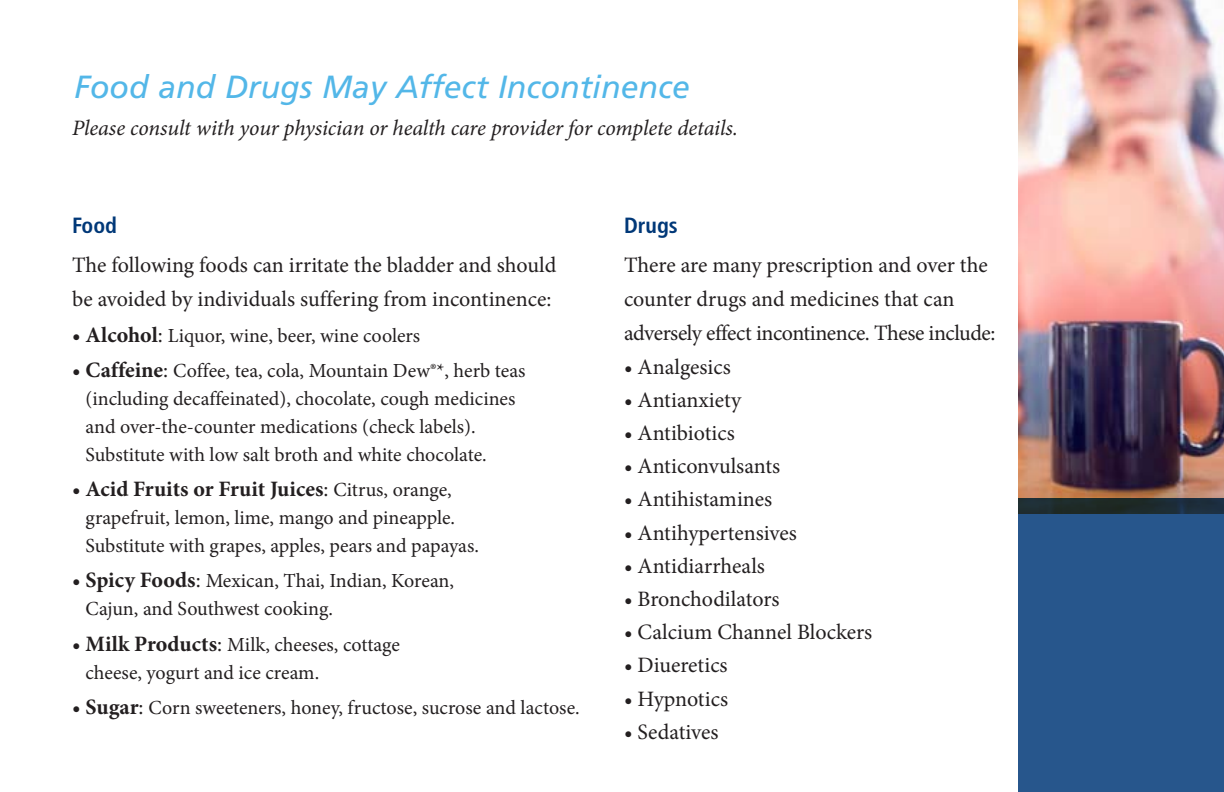
<style>
.page{position:relative;width:1224px;height:792px;background:#fff}
.page>*{position:absolute;margin:0;border:0;box-sizing:border-box;transform-origin:0 0}
.t1{font:italic 32px "Frutiger LT Std";color:#53b7e8}
.t2{font:22px/34px "Minion Pro";letter-spacing:-.005em;color:#231f20}
.t3{font:italic 22px "Minion Pro";letter-spacing:-.01em;color:#231f20}
.t4{font:700 22px "Minion Pro";color:#231f20}
.t5{font:700 condensed 22px "Frutiger LT Std";color:#003878}
.t6{font:20px/28px "Minion Pro";color:#231f20}
.s1{font-size:22px}
.s2{font-weight:700;font-size:22px}
.s3{font-weight:400}
.s4{font-weight:400;font-size:20px}
</style>
<div class="page">
<img style="left:1018px;top:0;width:206px;height:499px">
<div style="left:1018px;top:499px;width:206px;height:293px;background:#27568c"></div>
<h1 class="t1" style="left:74px;top:68px;width:618px">Food and Drugs May Affect Incontinence</h1>
<p class="t3" style="left:72px;top:113px;width:668px">Please consult with your physician or health care provider for complete details.</p>
<p class="t5" style="left:72px;top:212px;width:47px">Food</p>
<p class="t2" style="left:72px;top:249px;width:486px">The following foods can irritate the bladder and should be avoided by individuals suffering from incontinence:</p>
<p class="t6" style="left:72px;top:321px;width:350px"><span class="s1">•</span> <span class="s2">Alcohol</span><span class="s1">:</span> Liquor, wine, beer, wine coolers</p>
<p class="t6" style="left:86px;top:357px;width:441px;text-indent:-14px"><span class="s1">•</span> <span class="s2">Caffeine</span><span class="s1">:</span> Coffee, tea, cola, Mountain Dew®*, herb teas (including decaffeinated), chocolate, cough medicines and over-the-counter medications (check labels).<br>Substitute with low salt broth and white chocolate.</p>
<p class="t4" style="left:72px;top:474px;width:381px"><span class="s3">•</span> Acid Fruits or Fruit Juices<span class="s3">:</span> <span class="s4">Citrus, orange,</span></p>
<p class="t6" style="left:86px;top:504px;width:395px">grapefruit, lemon, lime, mango and pineapple.<br>Substitute with grapes, apples, pears and papayas.</p>
<p class="t6" style="left:86px;top:567px;width:370px;text-indent:-14px"><span class="s1">•</span> <span class="s2">Spicy Foods</span><span class="s1">:</span> Mexican, Thai, Indian, Korean,<br>Cajun, and Southwest cooking.</p>
<p class="t6" style="left:86px;top:630px;width:316px;text-indent:-14px"><span class="s1">•</span> <span class="s2">Milk Products</span><span class="s1">:</span> Milk, cheeses, cottage cheese, yogurt and ice cream.</p>
<p class="t6" style="left:72px;top:693px;width:509px"><span class="s1">•</span> <span class="s2">Sugar</span><span class="s1">:</span> Corn sweeteners, honey, fructose, sucrose and lactose.</p>
<p class="t5" style="left:624px;top:212px;width:55px">Drugs</p>
<p class="t2" style="left:624px;top:249px;width:373px">There are many prescription and over the counter drugs and medicines that can adversely effect incontinence. These include:</p>
<p class="t2" style="left:624px;top:350px;width:108px">• Analgesics</p>
<p class="t2" style="left:624px;top:383px;width:119px">• Antianxiety</p>
<p class="t2" style="left:624px;top:416px;width:112px">• Antibiotics</p>
<p class="t2" style="left:624px;top:449px;width:158px">• Anticonvulsants</p>
<p class="t2" style="left:624px;top:483px;width:150px">• Antihistamines</p>
<p class="t2" style="left:624px;top:516px;width:174px">• Antihypertensives</p>
<p class="t2" style="left:624px;top:549px;width:142px">• Antidiarrheals</p>
<p class="t2" style="left:624px;top:582px;width:157px">• Bronchodilators</p>
<p class="t2" style="left:624px;top:615px;width:250px">• Calcium Channel Blockers</p>
<p class="t2" style="left:624px;top:649px;width:105px">• Diueretics</p>
<p class="t2" style="left:624px;top:682px;width:106px">• Hypnotics</p>
<p class="t2" style="left:624px;top:715px;width:96px">• Sedatives</p>
</div>
